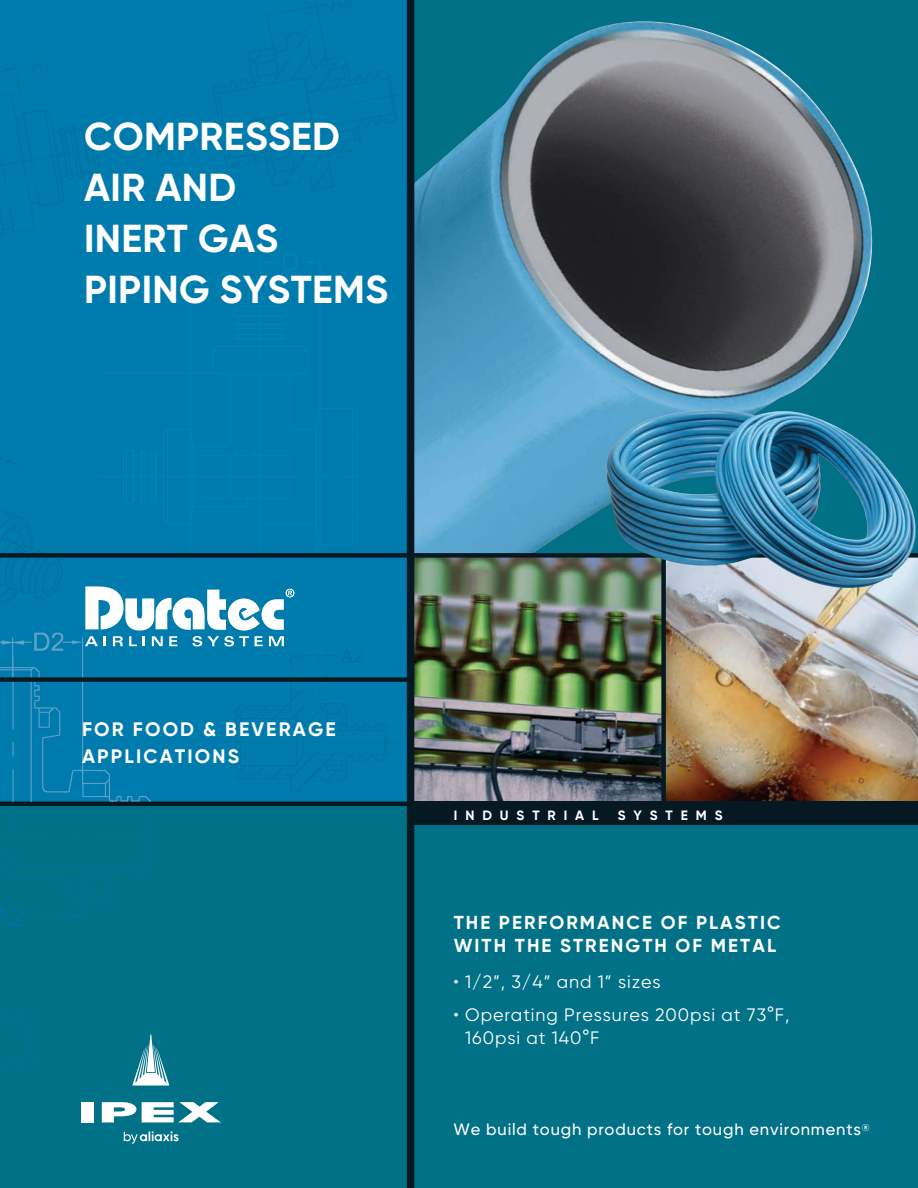
<style>
.page{position:relative;width:918px;height:1188px;background:#fff}
.page>*{position:absolute;margin:0;border:0;box-sizing:border-box;transform-origin:0 0}
.t1{font:700 39px/51px "Gilroy";letter-spacing:.01em;color:#fff}
.t2{font:700 19.5px/27px "Gilroy";letter-spacing:.11em;color:#fff}
.t3{font:700 18.75px/22.5px "Gilroy";letter-spacing:.11em;color:#fff}
.t4{font:18px/22.5px "Gilroy";letter-spacing:.05em;color:#fff}
.t5{font:500 16.5px "Gilroy";letter-spacing:.05em;color:#fff}
.t6{font:700 13.5px "Gilroy";letter-spacing:.585em;color:#fff}
</style>
<div class="page">
<div style="left:411px;top:0;width:507px;height:555px;background:#007187"></div>
<img style="left:414px;top:21px;width:459px;height:532px">
<img style="left:414px;top:558px;width:247px;height:244px">
<img style="left:666px;top:558px;width:252px;height:244px">
<div style="left:0;top:0;width:410px;height:804px;background:#007bae"></div>
<div style="left:0;top:804px;width:918px;height:384px;background:#007187"></div>
<div style="left:407px;top:0;width:7px;height:1188px;background:#061922"></div>
<div style="left:411px;top:802px;width:507px;height:23px;background:#061922"></div>
<hr style="left:0;top:802px;width:411px;height:4px;background:#061922">
<div style="left:661px;top:555px;width:5px;height:249px;background:#061922"></div>
<img style="left:0;top:1008px;width:36px;height:62px">
<img style="left:0;top:632px;width:154px;height:169px">
<img style="left:0;top:807px;width:155px;height:119px">
<img style="left:219px;top:646px;width:184px;height:156px">
<img style="left:0;top:2px;width:417px;height:244px">
<div style="left:0;top:553px;width:918px;height:5px;background:#061922"></div>
<div style="left:6px;top:677px;width:405px;height:5px;background:#061922"></div>
<svg style="left:0;top:677px;width:6px;height:5px"></svg>
<img style="left:607px;top:410px;width:309px;height:178px">
<svg style="left:85px;top:586px;width:209px;height:60px"></svg>
<svg style="left:81px;top:1034px;width:140px;height:110px"></svg>
<h1 class="t1" style="left:84px;top:111px;width:306px">COMPRESSED<br>AIR AND<br>INERT GAS<br>PIPING SYSTEMS</h1>
<p class="t2" style="left:82px;top:716px;width:255px">FOR FOOD &amp; BEVERAGE<br>APPLICATIONS</p>
<p class="t6" style="left:454px;top:807px;width:146px">INDUSTRIAL</p>
<p class="t6" style="left:618px;top:807px;width:106px">SYSTEMS</p>
<p class="t3" style="left:454px;top:912px;width:329px">THE PERFORMANCE OF PLASTIC<br>WITH THE STRENGTH OF METAL</p>
<p class="t4" style="left:454px;top:970px;width:209px">• 1/2”, 3/4” and 1” sizes</p>
<p class="t4" style="left:465px;top:1004px;width:326px;text-indent:-12px">• Operating Pressures 200psi at 73°F,<br>160psi at 140°F</p>
<p class="t5" style="left:454px;top:1119px;width:418px">We build tough products for tough environments<sup>®</sup></p>
</div>
